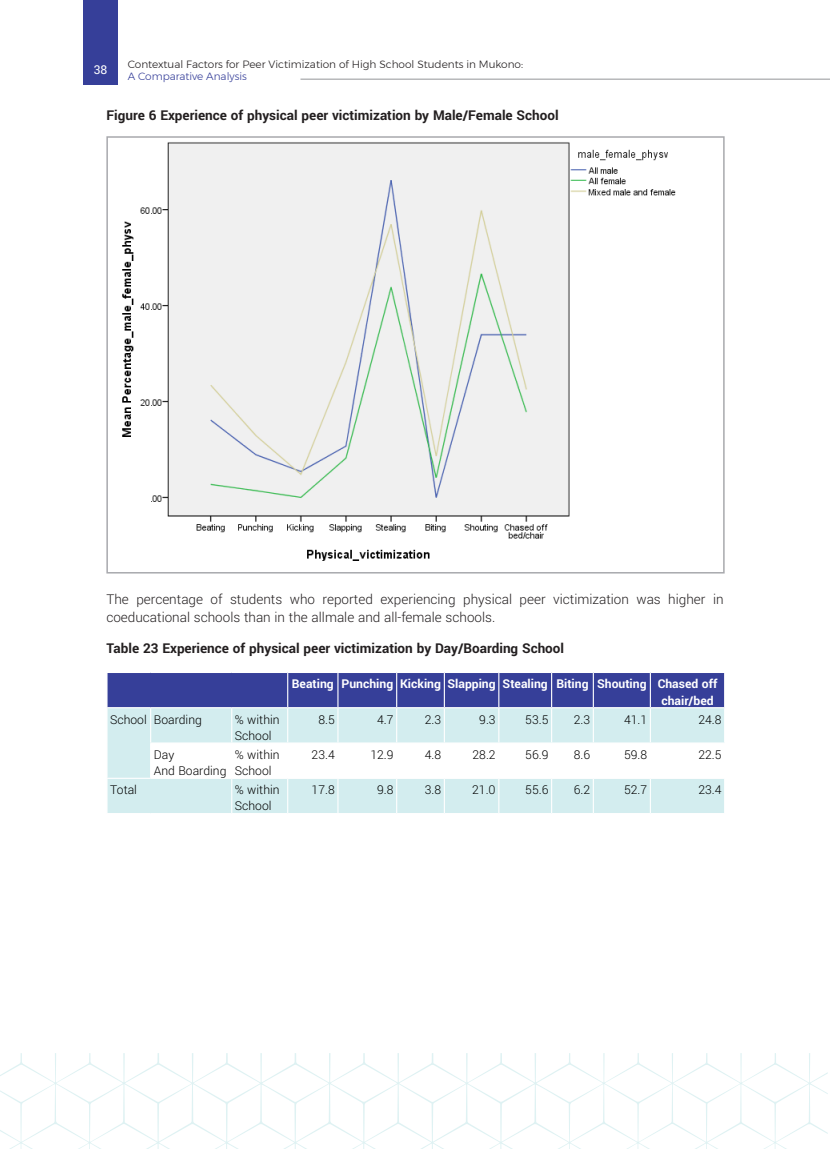
<style>
.page{position:relative;width:830px;height:1149px;background:#fff}
.page>*{position:absolute;margin:0;border:0;box-sizing:border-box;transform-origin:0 0}
.t1{font:300 15px/18px "Yantramanav";color:#231f20}
.t2{font:700 15px "Yantramanav";color:#231f20}
.t3{font:300 13.5px/16.2px "Yantramanav";color:#000}
.t4{font:700 13.5px/16.2px "Yantramanav";color:#fff}
.t5{font:13.5px "Yantramanav";color:#fff}
.t6{font:300 10.5px "Montserrat";color:#231f20}
.t7{font:300 10.5px "Montserrat";color:#363f99}
</style>
<div class="page">
<svg style="left:0;top:1053px;width:827px;height:95px"></svg>
<div style="left:84px;top:0;width:34px;height:85px;background:#363f99"></div>
<hr style="left:300px;top:79px;width:529px;height:1px;background:#939598">
<img style="left:122px;top:142px;width:554px;height:419px">
<div style="left:106px;top:136px;width:618px;height:437px;border:2px solid #a8a9ad"></div>
<div style="left:107px;top:672px;width:616px;height:35px;background:#363f99"></div>
<div style="left:107px;top:708px;width:616px;height:104px;background:#d3edef"></div>
<svg style="left:151px;top:743px;width:572px;height:34px"></svg>
<hr style="left:231px;top:743px;width:1px;height:34px;background:#fff">
<hr style="left:287px;top:743px;width:1px;height:34px;background:#fff">
<hr style="left:337px;top:743px;width:1px;height:34px;background:#fff">
<hr style="left:396px;top:743px;width:1px;height:34px;background:#fff">
<hr style="left:443px;top:743px;width:1px;height:34px;background:#fff">
<hr style="left:498px;top:743px;width:1px;height:34px;background:#fff">
<hr style="left:550px;top:743px;width:2px;height:34px;background:#fff">
<hr style="left:592px;top:743px;width:1px;height:34px;background:#fff">
<hr style="left:649px;top:743px;width:1px;height:34px;background:#fff">
<hr style="left:287px;top:672px;width:1px;height:35px;background:#fff">
<hr style="left:337px;top:672px;width:1px;height:35px;background:#fff">
<hr style="left:396px;top:672px;width:1px;height:35px;background:#fff">
<hr style="left:443px;top:672px;width:1px;height:35px;background:#fff">
<hr style="left:498px;top:672px;width:1px;height:35px;background:#fff">
<hr style="left:550px;top:672px;width:2px;height:35px;background:#fff">
<hr style="left:592px;top:672px;width:1px;height:35px;background:#fff">
<hr style="left:649px;top:672px;width:1px;height:35px;background:#fff">
<hr style="left:151px;top:777px;width:81px;height:1px;background:#fff">
<hr style="left:232px;top:777px;width:55px;height:1px;background:#fff">
<hr style="left:231px;top:778px;width:1px;height:34px;background:#fff">
<hr style="left:287px;top:777px;width:51px;height:1px;background:#fff">
<hr style="left:287px;top:778px;width:1px;height:34px;background:#fff">
<hr style="left:338px;top:777px;width:58px;height:1px;background:#fff">
<hr style="left:337px;top:778px;width:1px;height:34px;background:#fff">
<hr style="left:396px;top:777px;width:48px;height:1px;background:#fff">
<hr style="left:396px;top:778px;width:1px;height:34px;background:#fff">
<hr style="left:444px;top:777px;width:54px;height:1px;background:#fff">
<hr style="left:443px;top:778px;width:1px;height:34px;background:#fff">
<hr style="left:498px;top:777px;width:53px;height:1px;background:#fff">
<hr style="left:498px;top:778px;width:1px;height:34px;background:#fff">
<hr style="left:551px;top:777px;width:42px;height:1px;background:#fff">
<hr style="left:550px;top:778px;width:2px;height:34px;background:#fff">
<hr style="left:593px;top:777px;width:57px;height:1px;background:#fff">
<hr style="left:592px;top:778px;width:1px;height:34px;background:#fff">
<hr style="left:650px;top:777px;width:75px;height:1px;background:#fff">
<hr style="left:649px;top:778px;width:1px;height:34px;background:#fff">
<hr style="left:150px;top:742px;width:82px;height:1px;background:#fff">
<hr style="left:231px;top:708px;width:1px;height:34px;background:#fff">
<hr style="left:232px;top:742px;width:55px;height:1px;background:#fff">
<hr style="left:287px;top:708px;width:1px;height:34px;background:#fff">
<hr style="left:287px;top:742px;width:51px;height:1px;background:#fff">
<hr style="left:337px;top:708px;width:1px;height:34px;background:#fff">
<hr style="left:338px;top:742px;width:58px;height:1px;background:#fff">
<hr style="left:396px;top:708px;width:1px;height:34px;background:#fff">
<hr style="left:396px;top:742px;width:48px;height:1px;background:#fff">
<hr style="left:443px;top:708px;width:1px;height:34px;background:#fff">
<hr style="left:444px;top:742px;width:54px;height:1px;background:#fff">
<hr style="left:498px;top:708px;width:1px;height:34px;background:#fff">
<hr style="left:498px;top:742px;width:53px;height:1px;background:#fff">
<hr style="left:550px;top:708px;width:2px;height:34px;background:#fff">
<hr style="left:551px;top:742px;width:42px;height:1px;background:#fff">
<hr style="left:592px;top:708px;width:1px;height:34px;background:#fff">
<hr style="left:593px;top:742px;width:57px;height:1px;background:#fff">
<hr style="left:649px;top:708px;width:1px;height:34px;background:#fff">
<hr style="left:650px;top:742px;width:75px;height:1px;background:#fff">
<hr style="left:150px;top:708px;width:1px;height:34px;background:#fff">
<hr style="left:150px;top:743px;width:1px;height:34px;background:#fff">
<hr style="left:106px;top:777px;width:45px;height:1px;background:#fff">
<p class="t6" style="left:128px;top:56px;width:397px">Contextual Factors for Peer Victimization of High School Students in Mukono:</p>
<p class="t7" style="left:128px;top:69px;width:121px">A Comparative Analysis</p>
<p class="t2" style="left:106px;top:106px;width:453px">Figure 6 Experience of physical peer victimization by Male/Female School</p>
<p class="t5" style="left:94px;top:62px;width:15px">38</p>
<p class="t1" style="left:106px;top:590px;width:618px">The percentage of students who reported experiencing physical peer victimization was higher in coeducational schools than in the allmale and all-female schools.</p>
<p class="t2" style="left:106px;top:639px;width:459px">Table 23 Experience of physical peer victimization by Day/Boarding School</p>
<p class="t4" style="left:292px;top:676px;width:43px">Beating</p>
<p class="t4" style="left:341px;top:676px;width:53px">Punching</p>
<p class="t4" style="left:400px;top:676px;width:42px">Kicking</p>
<p class="t4" style="left:447px;top:676px;width:50px">Slapping</p>
<p class="t4" style="left:502px;top:676px;width:47px">Stealing</p>
<p class="t4" style="left:556px;top:676px;width:34px">Biting</p>
<p class="t4" style="left:596px;top:676px;width:51px">Shouting</p>
<p class="t4" style="left:657px;top:676px;width:61px">Chased off chair/bed</p>
<p class="t3" style="left:110px;top:711px;width:38px">School</p>
<p class="t3" style="left:154px;top:711px;width:50px">Boarding</p>
<p class="t3" style="left:235px;top:711px;width:46px">% within<br>School</p>
<p class="t3" style="left:318px;top:711px;width:18px">8.5</p>
<p class="t3" style="left:377px;top:711px;width:18px">4.7</p>
<p class="t3" style="left:424px;top:711px;width:18px">2.3</p>
<p class="t3" style="left:479px;top:711px;width:18px">9.3</p>
<p class="t3" style="left:525px;top:711px;width:25px">53.5</p>
<p class="t3" style="left:573px;top:711px;width:18px">2.3</p>
<p class="t3" style="left:623px;top:711px;width:25px">41.1</p>
<p class="t3" style="left:698px;top:711px;width:25px">24.8</p>
<p class="t3" style="left:154px;top:746px;width:22px">Day</p>
<p class="t3" style="left:154px;top:762px;width:74px">And Boarding</p>
<p class="t3" style="left:235px;top:746px;width:46px">% within<br>School</p>
<p class="t3" style="left:311px;top:746px;width:25px">23.4</p>
<p class="t3" style="left:370px;top:746px;width:25px">12.9</p>
<p class="t3" style="left:424px;top:746px;width:18px">4.8</p>
<p class="t3" style="left:472px;top:746px;width:25px">28.2</p>
<p class="t3" style="left:525px;top:746px;width:25px">56.9</p>
<p class="t3" style="left:573px;top:746px;width:18px">8.6</p>
<p class="t3" style="left:623px;top:746px;width:25px">59.8</p>
<p class="t3" style="left:698px;top:746px;width:25px">22.5</p>
<p class="t3" style="left:110px;top:781px;width:28px">Total</p>
<p class="t3" style="left:235px;top:781px;width:46px">% within<br>School</p>
<p class="t3" style="left:311px;top:781px;width:25px">17.8</p>
<p class="t3" style="left:377px;top:781px;width:18px">9.8</p>
<p class="t3" style="left:424px;top:781px;width:18px">3.8</p>
<p class="t3" style="left:472px;top:781px;width:25px">21.0</p>
<p class="t3" style="left:525px;top:781px;width:25px">55.6</p>
<p class="t3" style="left:573px;top:781px;width:18px">6.2</p>
<p class="t3" style="left:623px;top:781px;width:25px">52.7</p>
<p class="t3" style="left:698px;top:781px;width:25px">23.4</p>
</div>
